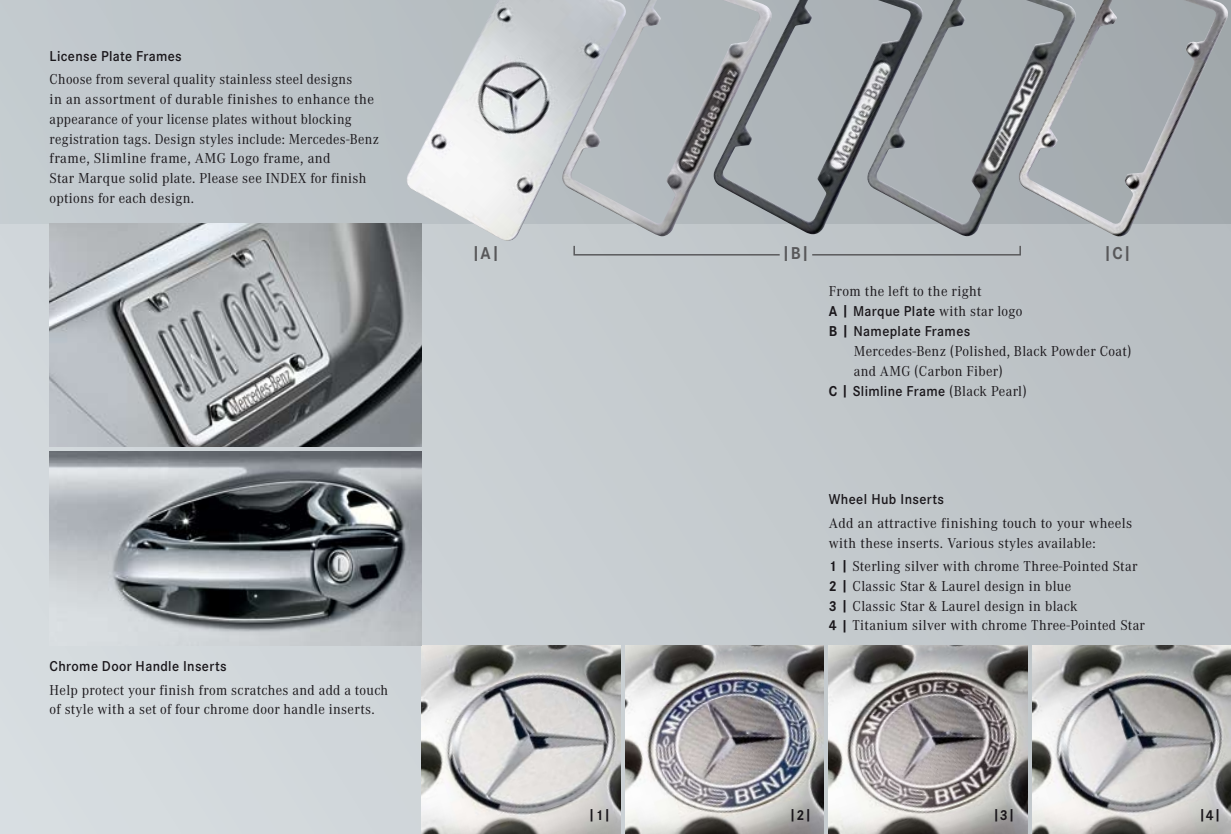
<style>
.page{position:relative;width:1231px;height:834px;background:#fff}
.page>*{position:absolute;margin:0;border:0;box-sizing:border-box;transform-origin:0 0}
.t1{font:700 17.85px "Corporate S";color:#58585a;scale:.95 1}
.t2{font:14.88px/19.8px "Corporate A";letter-spacing:.025em;color:#1a171b;scale:.95 1}
.t3{font:14.88px/19.8px "Corporate A";letter-spacing:.025em;color:#1a171b;scale:.93 1}
.t4{font:600 14.88px "Corporate S";letter-spacing:.025em;color:#1a171b;scale:.95 1}
.t5{font:14.88px/19.8px "Corporate A";letter-spacing:.025em;color:#1a171b}
.t6{font:14.88px/19.8px "Corporate A";letter-spacing:.025em;color:#1a171b;scale:.96 1}
.t7{font:700 14.88px "Corporate S";color:#1a171b;scale:.95 1}
.s1{font-family:"Corporate S";font-weight:700}
.s2{font-family:"Corporate S";font-weight:600}
.s3{font-weight:700}
.s4{font-family:"Corporate A";font-weight:400}
</style>
<div class="page">
<div style="left:0;top:0;width:1230px;height:833px;background:linear-gradient(to right,#d7dde0,#b9bec2)"></div>
<div style="left:0;top:0;width:1230px;height:223px;background:#bfc6ca"></div>
<img style="left:422px;top:645px;width:198px;height:188px">
<img style="left:625px;top:645px;width:198px;height:188px">
<img style="left:828px;top:645px;width:199px;height:188px">
<img style="left:1032px;top:645px;width:198px;height:188px">
<img style="left:625px;top:0;width:146px;height:236px">
<img style="left:713px;top:0;width:154px;height:234px">
<img style="left:1075px;top:0;width:140px;height:236px">
<img style="left:867px;top:0;width:208px;height:236px">
<img style="left:407px;top:0;width:218px;height:241px">
<svg style="left:572px;top:244px;width:209px;height:12px;background:#b5babd"></svg>
<svg style="left:810px;top:244px;width:211px;height:12px;background:#b0b5b9"></svg>
<img style="left:50px;top:451px;width:372px;height:194px">
<img style="left:50px;top:223px;width:372px;height:223px">
<p class="t4" style="left:50px;top:47px;width:141px">License Plate Frames</p>
<p class="t3" style="left:50px;top:69px;width:355px">Choose from several quality stainless steel designs<br>in an assortment of durable finishes to enhance the appearance of your license plates without blocking registration tags. Design styles include: Mercedes-Benz frame, Slimline frame, AMG Logo frame, and<br>Star Marque solid plate. Please see INDEX for finish options for each design.</p>
<p class="t4" style="left:50px;top:657px;width:188px">Chrome Door Handle Inserts</p>
<p class="t2" style="left:50px;top:680px;width:358px">Help protect your finish from scratches and add a touch of style with a set of four chrome door handle inserts.</p>
<p class="t1" style="left:471px;top:242px;width:31px">|A|</p>
<p class="t1" style="left:781px;top:242px;width:31px">|B|</p>
<p class="t1" style="left:1103px;top:242px;width:31px">|C|</p>
<p class="t6" style="left:828px;top:282px;width:203px">From the left to the right<br><span class="s1">A |</span> <span class="s2">Marque Plate</span> with star logo</p>
<p class="t4" style="left:828px;top:322px;width:150px"><span class="s3">B |</span> Nameplate Frames</p>
<p class="t2" style="left:853px;top:341px;width:294px">Mercedes-Benz (Polished, Black Powder Coat) and AMG (Carbon Fiber)</p>
<p class="t4" style="left:828px;top:382px;width:210px"><span class="s3">C |</span> Slimline Frame <span class="s4">(Black Pearl)</span></p>
<p class="t4" style="left:828px;top:490px;width:123px">Wheel Hub Inserts</p>
<p class="t5" style="left:828px;top:513px;width:305px">Add an attractive finishing touch to your wheels with these inserts. Various styles available:</p>
<p class="t2" style="left:828px;top:556px;width:334px"><span class="s1">1 |</span> Sterling silver with chrome Three-Pointed Star <span class="s1">2 |</span> Classic Star &amp; Laurel design in blue<br><span class="s1">3 |</span> Classic Star &amp; Laurel design in black<br><span class="s1">4 |</span> Titanium silver with chrome Three-Pointed Star</p>
<p class="t7" style="left:588px;top:805px;width:25px">|1|</p>
<p class="t7" style="left:789px;top:805px;width:25px">|2|</p>
<p class="t7" style="left:992px;top:805px;width:25px">|3|</p>
<p class="t7" style="left:1198px;top:805px;width:25px">|4|</p>
</div>
